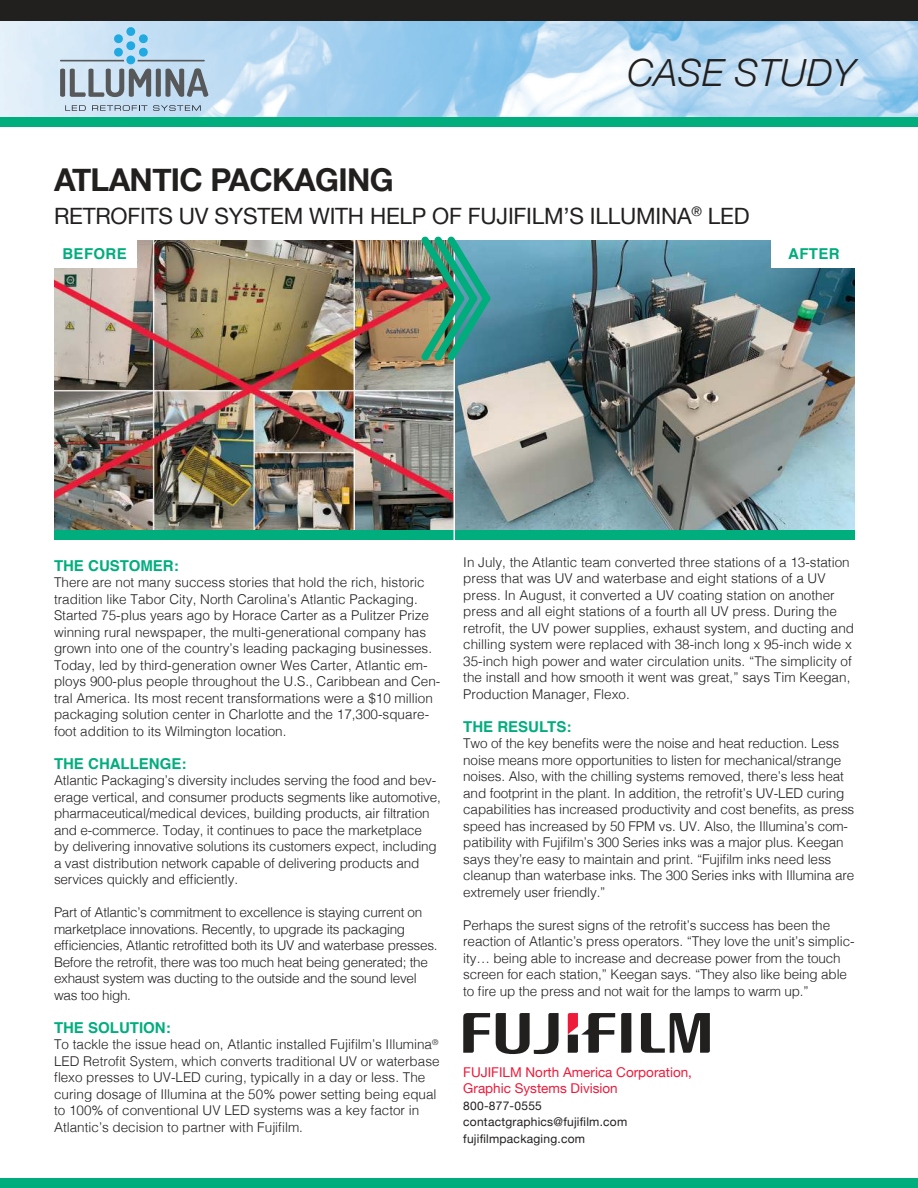
<style>
.page{position:relative;width:918px;height:1188px;background:#fff}
.page>*{position:absolute;margin:0;border:0;box-sizing:border-box;transform-origin:0 0}
.t1{font:italic 300 37.5px "Helvetica Neue";letter-spacing:.01em;color:#221f1f}
.t2{font:700 31.5px "Helvetica Neue";letter-spacing:-.02em;color:#221f1f}
.t3{font:22.5px "Helvetica Neue";letter-spacing:-.01em;color:#221f1f}
.t4{font:700 15px "Helvetica";color:#00ad7d}
.t5{font:300 13.5px/16.5px "Helvetica";letter-spacing:-.01em;color:#221f1f}
.t6{font:13.5px/16.5px "Helvetica Neue";color:#ed1a3a}
.t7{font:12px/16.5px "Helvetica Neue";letter-spacing:.02em;color:#221f1f}
</style>
<div class="page">
<img style="left:0;top:21px;width:918px;height:96px">
<div style="left:0;top:0;width:918px;height:21px;background:#221f1f"></div>
<div style="left:0;top:117px;width:918px;height:9px;background:#00ad7d"></div>
<svg style="left:621px;top:1013px;width:10px;height:40px"></svg>
<svg style="left:463px;top:1013px;width:27px;height:40px"></svg>
<svg style="left:641px;top:1013px;width:69px;height:40px"></svg>
<svg style="left:496px;top:1013px;width:63px;height:41px"></svg>
<svg style="left:568px;top:1013px;width:47px;height:40px"></svg>
<img style="left:54px;top:241px;width:801px;height:289px">
<div style="left:126px;top:27px;width:9px;height:9px;border:3px solid #21a9e1;border-radius:50%"></div>
<svg style="left:60px;top:29px;width:148px;height:68px;background:#a9c0d1"></svg>
<div style="left:126px;top:56px;width:9px;height:8px;border:3px solid #21a9e1;border-radius:50%"></div>
<svg style="left:65px;top:105px;width:21px;height:6px"></svg>
<svg style="left:92px;top:105px;width:55px;height:6px"></svg>
<svg style="left:153px;top:105px;width:48px;height:6px"></svg>
<div style="left:54px;top:530px;width:801px;height:10px;background:#00ad7d"></div>
<div style="left:0;top:1178px;width:918px;height:10px;background:#00ad7d"></div>
<hr style="left:454px;top:241px;width:1px;height:308px;background:#fff">
<div style="left:53px;top:239px;width:84px;height:28px;background:#fff"></div>
<div style="left:772px;top:239px;width:84px;height:28px;background:#fff"></div>
<img style="left:421px;top:236px;width:69px;height:125px">
<h1 class="t1" style="left:627px;top:52px;width:229px">CASE STUDY</h1>
<h2 class="t2" style="left:54px;top:161px;width:341px">ATLANTIC PACKAGING</h2>
<h3 class="t3" style="left:54px;top:207px;width:697px">RETROFITS UV SYSTEM WITH HELP OF FUJIFILM’S ILLUMINA<sup>®</sup> LED</h3>
<p class="t4" style="left:62px;top:245px;width:66px">BEFORE</p>
<p class="t4" style="left:788px;top:245px;width:53px">AFTER</p>
<p class="t4" style="left:54px;top:557px;width:126px">THE CUSTOMER:</p>
<p class="t5" style="left:54px;top:575px;width:388px">There are not many success stories that hold the rich, historic tradition like Tabor City, North Carolina’s Atlantic Packaging.<br>Started 75-plus years ago by Horace Carter as a Pulitzer Prize winning rural newspaper, the multi-generational company has grown into one of the country’s leading packaging businesses.<br>Today, led by third-generation owner Wes Carter, Atlantic em&shy;ploys 900-plus people throughout the U.S., Caribbean and Cen&shy;tral America. Its most recent transformations were a $10 million packaging solution center in Charlotte and the 17,300-square&shy;foot addition to its Wilmington location.</p>
<p class="t4" style="left:54px;top:755px;width:134px">THE CHALLENGE:</p>
<p class="t5" style="left:54px;top:773px;width:389px">Atlantic Packaging’s diversity includes serving the food and bev&shy;erage vertical, and consumer products segments like automotive, pharmaceutical/medical devices, building products, air filtration and e-commerce. Today, it continues to pace the marketplace<br>by delivering innovative solutions its customers expect, including a vast distribution network capable of delivering products and services quickly and efficiently.</p>
<p class="t5" style="left:54px;top:905px;width:385px">Part of Atlantic’s commitment to excellence is staying current on marketplace innovations. Recently, to upgrade its packaging efficiencies, Atlantic retrofitted both its UV and waterbase presses.<br>Before the retrofit, there was too much heat being generated; the exhaust system was ducting to the outside and the sound level was too high.</p>
<p class="t4" style="left:54px;top:1019px;width:118px">THE SOLUTION:</p>
<p class="t5" style="left:54px;top:1035px;width:387px">To tackle the issue head on, Atlantic installed Fujifilm’s Illumina<sup>® </sup>LED Retrofit System, which converts traditional UV or waterbase flexo presses to UV-LED curing, typically in a day or less. The curing dosage of Illumina at the 50% power setting being equal to 100% of conventional UV LED systems was a key factor in Atlantic’s decision to partner with Fujifilm.</p>
<p class="t5" style="left:463px;top:555px;width:392px">In July, the Atlantic team converted three stations of a 13-station press that was UV and waterbase and eight stations of a UV press. In August, it converted a UV coating station on another press and all eight stations of a fourth all UV press. During the retrofit, the UV power supplies, exhaust system, and ducting and chilling system were replaced with 38-inch long x 95-inch wide x 35-inch high power and water circulation units. “The simplicity of the install and how smooth it went was great,” says Tim Keegan, Production Manager, Flexo.</p>
<p class="t4" style="left:463px;top:718px;width:110px">THE RESULTS:</p>
<p class="t5" style="left:463px;top:734px;width:393px">Two of the key benefits were the noise and heat reduction. Less noise means more opportunities to listen for mechanical/strange noises. Also, with the chilling systems removed, there’s less heat and footprint in the plant. In addition, the retrofit’s UV-LED curing capabilities has increased productivity and cost benefits, as press speed has increased by 50 FPM vs. UV. Also, the Illumina’s com&shy;patibility with Fujifilm’s 300 Series inks was a major plus. Keegan says they’re easy to maintain and print. “Fujifilm inks need less cleanup than waterbase inks. The 300 Series inks with Illumina are extremely user friendly.”</p>
<p class="t5" style="left:463px;top:916px;width:393px">Perhaps the surest signs of the retrofit’s success has been the reaction of Atlantic’s press operators. “They love the unit’s simplic&shy;ity… being able to increase and decrease power from the touch screen for each station,” Keegan says. “They also like being able to fire up the press and not wait for the lamps to warm up.”</p>
<p class="t6" style="left:463px;top:1065px;width:230px">FUJIFILM North America Corporation,<br>Graphic Systems Division</p>
<p class="t7" style="left:463px;top:1098px;width:166px">800-877-0555 contactgraphics@fujifilm.com fujifilmpackaging.com</p>
</div>
